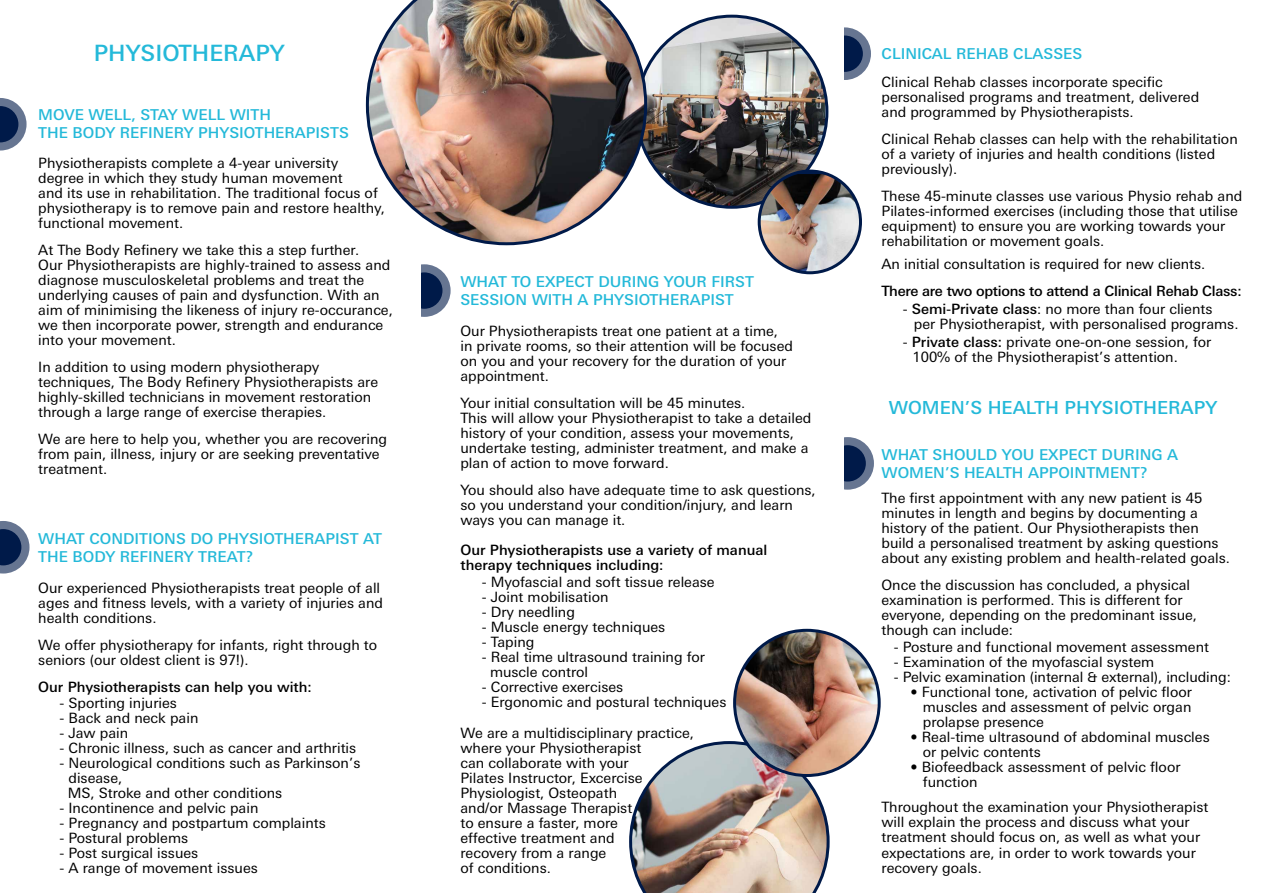
<style>
.page{position:relative;width:1263px;height:893px;background:#fff}
.page>*{position:absolute;margin:0;border:0;box-sizing:border-box;transform-origin:0 0}
.t1{font:500 22.5px "LT Univers";color:#24b9d9}
.t2{font:500 18px "LT Univers";color:#24b9d9}
.t3{font:500 15px/18px "LT Univers";color:#24b9d9}
.t4{font:14.25px/15px "LT Univers";color:#000}
.t5{font:500 14.25px/15px "LT Univers";color:#000}
.t6{font:500 14.25px "LT Univers";letter-spacing:-.02em;color:#000}
.s1{font-weight:500}
.s2{font-size:13.5px}
.s3{font-family:"Avenir LT"}
</style>
<div class="page">
<img style="left:629px;top:741px;width:201px;height:152px">
<img style="left:735px;top:630px;width:144px;height:145px;border-radius:72px">
<div style="left:733px;top:629px;width:148px;height:148px;border:3px solid #001a49;border-radius:50%"></div>
<svg style="left:821px;top:437px;width:53px;height:53px"></svg>
<div style="left:829px;top:445px;width:37px;height:37px;background:#001a49;border-radius:50%"></div>
<svg style="left:0;top:521px;width:30px;height:52px"></svg>
<svg style="left:398px;top:264px;width:53px;height:53px"></svg>
<div style="left:406px;top:272px;width:36px;height:37px;background:#001a49;border-radius:50%"></div>
<div style="left:391px;top:258px;width:30px;height:70px;background:#fff"></div>
<svg style="left:818px;top:27px;width:53px;height:53px"></svg>
<div style="left:826px;top:36px;width:37px;height:36px;background:#001a49;border-radius:50%"></div>
<svg style="left:0;top:98px;width:27px;height:53px"></svg>
<div style="left:814px;top:430px;width:30px;height:71px;background:#fff"></div>
<div style="left:814px;top:27px;width:30px;height:70px;background:#fff"></div>
<img style="left:637px;top:16px;width:190px;height:191px;border-radius:95px">
<img style="left:366px;top:0;width:281px;height:245px">
<img style="left:759px;top:174px;width:101px;height:99px">
<div style="left:758px;top:170px;width:104px;height:104px;border:3px solid #001a49;border-radius:50%"></div>
<h1 class="t1" style="left:94px;top:40px;width:192px">PHYSIOTHERAPY</h1>
<p class="t3" style="left:38px;top:105px;width:312px">MOVE WELL, STAY WELL WITH<br>THE BODY REFINERY PHYSIOTHERAPISTS</p>
<p class="t4" style="left:38px;top:156px;width:348px">Physiotherapists complete a 4-year university degree in which they study human movement<br>and its use in rehabilitation. The traditional focus of physiotherapy is to remove pain and restore healthy, functional movement.</p>
<p class="t4" style="left:38px;top:243px;width:356px">At The Body Refinery we take this a step further.<br>Our Physiotherapists are highly-trained to assess and diagnose musculoskeletal problems and treat the underlying causes of pain and dysfunction. With an aim of minimising the likeness of injury re-occurance, we then incorporate power, strength and endurance into your movement.</p>
<p class="t4" style="left:38px;top:360px;width:341px">In addition to using modern physiotherapy techniques, The Body Refinery Physiotherapists are highly-skilled technicians in movement restoration through a large range of exercise therapies.</p>
<p class="t4" style="left:38px;top:432px;width:350px">We are here to help you, whether you are recovering from pain, illness, injury or are seeking preventative treatment.</p>
<p class="t3" style="left:38px;top:530px;width:345px">WHAT CONDITIONS DO PHYSIOTHERAPIST AT<br>THE BODY REFINERY TREAT?</p>
<p class="t4" style="left:38px;top:580px;width:346px">Our experienced Physiotherapists treat people of all ages and fitness levels, with a variety of injuries and health conditions.</p>
<p class="t4" style="left:38px;top:637px;width:340px">We offer physiotherapy for infants, right through to seniors (our oldest client is 97!).</p>
<p class="t5" style="left:38px;top:679px;width:275px">Our Physiotherapists can help you with:</p>
<p class="t4" style="left:60px;top:696px;width:119px">- Sporting injuries</p>
<p class="t4" style="left:60px;top:711px;width:140px">- Back and neck pain</p>
<p class="t4" style="left:60px;top:726px;width:70px">- Jaw pain</p>
<p class="t4" style="left:60px;top:741px;width:298px">- Chronic illness, such as cancer and arthritis</p>
<p class="t4" style="left:68px;top:756px;width:294px;text-indent:-8px">- Neurological conditions such as Parkinson’s disease,<br>MS, Stroke and other conditions</p>
<p class="t4" style="left:60px;top:801px;width:200px">- Incontinence and pelvic pain</p>
<p class="t4" style="left:60px;top:816px;width:268px">- Pregnancy and postpartum complaints</p>
<p class="t4" style="left:60px;top:831px;width:130px">- Postural problems</p>
<p class="t4" style="left:60px;top:846px;width:140px">- Post surgical issues</p>
<p class="t4" style="left:60px;top:861px;width:200px">- A range of movement issues</p>
<p class="t3" style="left:460px;top:273px;width:295px">WHAT TO EXPECT DURING YOUR FIRST<br>SESSION WITH A PHYSIOTHERAPIST</p>
<p class="t4" style="left:460px;top:324px;width:334px">Our Physiotherapists treat one patient at a time, in private rooms, so their attention will be focused on you and your recovery for the duration of your appointment.</p>
<p class="t4" style="left:460px;top:396px;width:352px">Your initial consultation will be 45 minutes.<br>This will allow your Physiotherapist to take a detailed history of your condition, assess your movements, undertake testing, administer treatment, and make a plan of action to move forward.</p>
<p class="t4" style="left:460px;top:483px;width:357px">You should also have adequate time to ask questions, so you understand your condition/injury, and learn ways you can manage it.</p>
<p class="t5" style="left:460px;top:543px;width:308px">Our Physiotherapists use a variety of manual therapy techniques including:</p>
<p class="t4" style="left:482px;top:574px;width:235px">- Myofascial and soft tissue release</p>
<p class="t4" style="left:482px;top:589px;width:128px">- Joint mobilisation</p>
<p class="t4" style="left:482px;top:604px;width:95px">- Dry needling</p>
<p class="t4" style="left:482px;top:619px;width:185px">- Muscle energy techniques</p>
<p class="t4" style="left:482px;top:634px;width:54px">- Taping</p>
<p class="t4" style="left:490px;top:649px;width:216px;text-indent:-8px">- Real time ultrasound training for muscle control</p>
<p class="t4" style="left:482px;top:679px;width:143px">- Corrective exercises</p>
<p class="t4" style="left:482px;top:694px;width:246px">- Ergonomic and postural techniques</p>
<p class="t4" style="left:460px;top:725px;width:235px">We are a multidisciplinary practice, where your Physiotherapist<br>can collaborate with your<br>Pilates Instructor, Excercise<br>Physiologist, Osteopath<br>and/or Massage Therapist<br>to ensure a faster, more<br>effective treatment and<br>recovery from a range<br>of conditions.</p>
<p class="t3" style="left:881px;top:44px;width:202px">CLINICAL REHAB CLASSES</p>
<p class="t4" style="left:881px;top:74px;width:319px">Clinical Rehab classes incorporate specific personalised programs and treatment, delivered and programmed by Physiotherapists.</p>
<p class="t4" style="left:881px;top:131px;width:358px">Clinical Rehab classes can help with the rehabilitation of a variety of injuries and health conditions (listed previously).</p>
<p class="t4" style="left:881px;top:189px;width:362px">These 45-minute classes use various Physio rehab and Pilates-informed exercises (including those that utilise equipment) to ensure you are working towards your rehabilitation or movement goals.</p>
<p class="t4" style="left:881px;top:256px;width:325px">An initial consultation is required for new clients.</p>
<p class="t6" style="left:881px;top:282px;width:362px">There are two options to attend a Clinical Rehab Class:</p>
<p class="t4" style="left:914px;top:301px;width:326px;text-indent:-11px">- <span class="s1">Semi-Private class</span>: no more than four clients<br>per Physiotherapist, with personalised programs.</p>
<p class="t4" style="left:912px;top:334px;width:300px;text-indent:-10px">- <span class="s1">Private class:</span> private one-on-one session, for<br>100% of the Physiotherapist’s attention.</p>
<p class="t2" style="left:889px;top:397px;width:330px">WOMEN’S HEALTH PHYSIOTHERAPY</p>
<p class="t3" style="left:881px;top:445px;width:298px">WHAT SHOULD YOU EXPECT DURING A<br>WOMEN’S HEALTH APPOINTMENT?</p>
<p class="t4" style="left:881px;top:491px;width:350px">The first appointment with any new patient is 45 minutes in length and begins by documenting a history of the patient. Our Physiotherapists then build a personalised treatment by asking questions about any existing problem and health-related goals.</p>
<p class="t4" style="left:881px;top:578px;width:317px">Once the discussion has concluded, a physical examination is performed. This is different for everyone, depending on the predominant issue, though can include:</p>
<p class="t4" style="left:894px;top:639px;width:317px">- Posture and functional movement assessment</p>
<p class="t4" style="left:894px;top:654px;width:262px">- Examination of the myofascial system</p>
<p class="t4" style="left:894px;top:669px;width:339px">- Pelvic examination (internal <span class="s2">&amp;</span> external), including:</p>
<p class="t4" style="left:923px;top:684px;width:271px;text-align:justify;text-indent:-12px"><span class="s3">•</span> Functional tone, activation of pelvic floor muscles and assessment of pelvic organ prolapse presence</p>
<p class="t4" style="left:923px;top:729px;width:288px;text-indent:-12px"><span class="s3">•</span> Real-time ultrasound of abdominal muscles or pelvic contents</p>
<p class="t4" style="left:923px;top:759px;width:259px;text-indent:-12px"><span class="s3">•</span> Biofeedback assessment of pelvic floor function</p>
<p class="t4" style="left:881px;top:800px;width:328px">Throughout the examination your Physiotherapist will explain the process and discuss what your treatment should focus on, as well as what your expectations are, in order to work towards your recovery goals.</p>
</div>
